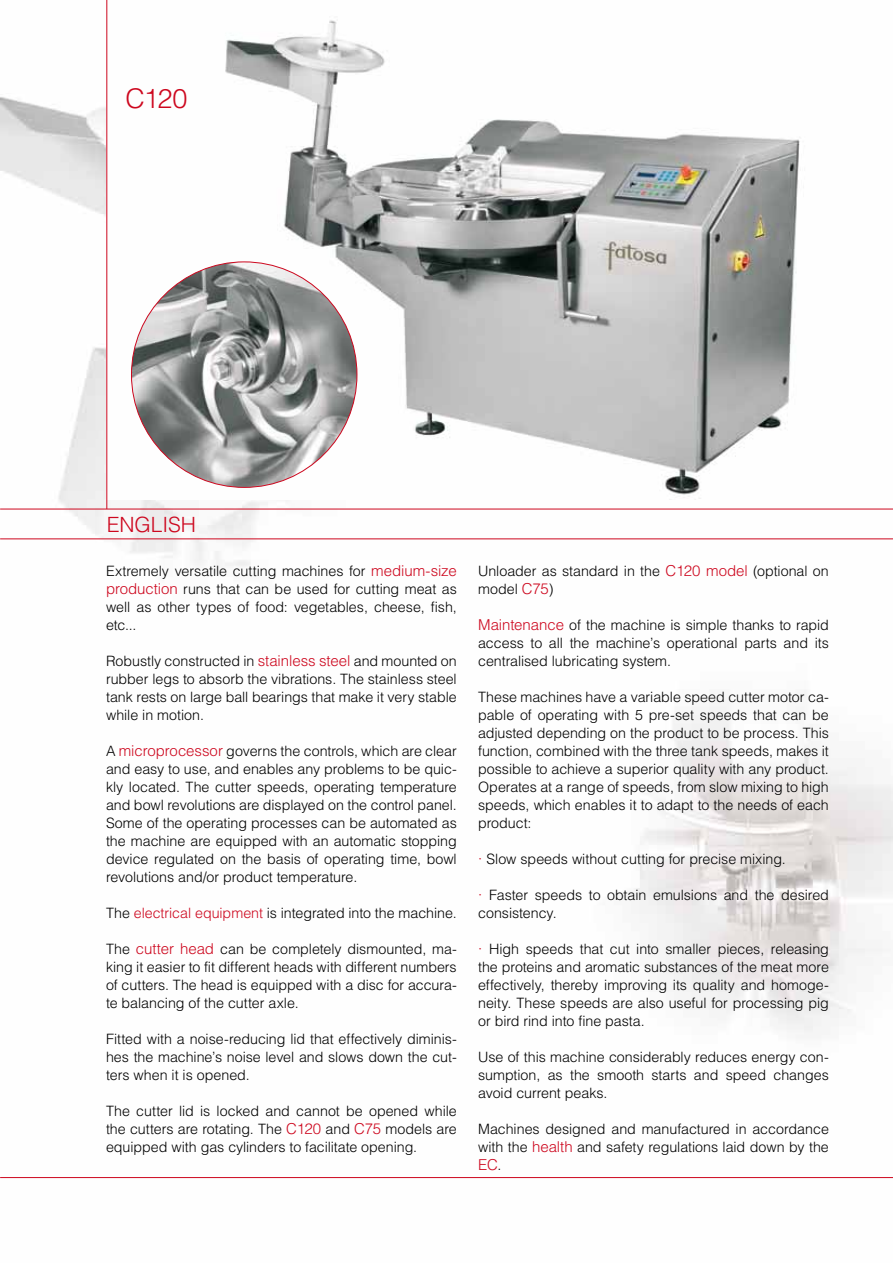
<style>
.page{position:relative;width:893px;height:1263px;background:#fff}
.page>*{position:absolute;margin:0;border:0;box-sizing:border-box;transform-origin:0 0}
.t1{font:300 27px "Helvetica LT Std";color:#cd071e}
.t2{font:300 21px "Helvetica LT Std";letter-spacing:-.005em;color:#cd071e}
.t3{font:300 15px "Helvetica LT Std";color:#cd071e}
.t4{font:300 14.25px/18px "Helvetica LT Std";letter-spacing:-.005em;color:#000;text-align:justify}
.s1{font-size:15px;color:#cd071e}
.s2{color:#cd071e}
.s3{font-size:14.25px;color:#000}
</style>
<div class="page">
<img style="left:0;top:97px;width:893px;height:1082px">
<img style="left:107px;top:0;width:786px;height:499px">
<hr style="left:0;top:1177px;width:893px;height:1px;background:#cd071e">
<hr style="left:106px;top:0;width:1px;height:509px;background:#cd071e">
<hr style="left:0;top:509px;width:893px;height:1px;background:#cd071e">
<hr style="left:0;top:538px;width:893px;height:1px;background:#cd071e">
<img style="left:131px;top:262px;width:226px;height:225px;border-radius:113px">
<h1 class="t1" style="left:126px;top:81px;width:63px">C120</h1>
<h2 class="t2" style="left:107px;top:511px;width:91px">ENGLISH</h2>
<p class="t4" style="left:106px;top:562px;width:352px">Extremely versatile cutting machines for <span class="s1">medium-size production</span> runs that can be used for cutting meat as well as other types of food: vegetables, cheese, fish, etc...</p>
<p class="t4" style="left:106px;top:652px;width:352px">Robustly constructed in <span class="s1">stainless steel</span> and mounted on rubber legs to absorb the vibrations. The stainless steel tank rests on large ball bearings that make it very stable while in motion.</p>
<p class="t4" style="left:106px;top:742px;width:352px">A <span class="s1">microprocessor</span> governs the controls, which are clear and easy to use, and enables any problems to be quic&shy;kly located. The cutter speeds, operating temperature and bowl revolutions are displayed on the control panel.<br>Some of the operating processes can be automated as the machine are equipped with an automatic stopping device regulated on the basis of operating time, bowl revolutions and/or product temperature.</p>
<p class="t4" style="left:106px;top:904px;width:352px">The <span class="s2">electrical equipment</span> is integrated into the machine.</p>
<p class="t4" style="left:106px;top:940px;width:352px">The <span class="s1">cutter head</span> can be completely dismounted, ma&shy;king it easier to fit different heads with different numbers of cutters. The head is equipped with a disc for accura&shy;te balancing of the cutter axle.</p>
<p class="t4" style="left:106px;top:1030px;width:352px">Fitted with a noise-reducing lid that effectively diminis&shy;hes the machine’s noise level and slows down the cut&shy;ters when it is opened.</p>
<p class="t4" style="left:106px;top:1102px;width:352px">The cutter lid is locked and cannot be opened while the cutters are rotating. The <span class="s1">C120</span> and <span class="s1">C75</span> models are equipped with gas cylinders to facilitate opening.</p>
<p class="t4" style="left:478px;top:562px;width:352px">Unloader as standard in the <span class="s1">C120 model</span> (optional on model <span class="s1">C75</span>)</p>
<p class="t4" style="left:478px;top:616px;width:352px"><span class="s1">Maintenance</span> of the machine is simple thanks to rapid access to all the machine’s operational parts and its centralised lubricating system.</p>
<p class="t4" style="left:478px;top:688px;width:352px">These machines have a variable speed cutter motor ca&shy;pable of operating with 5 pre-set speeds that can be adjusted depending on the product to be process. This function, combined with the three tank speeds, makes it possible to achieve a superior quality with any product.<br>Operates at a range of speeds, from slow mixing to high speeds, which enables it to adapt to the needs of each product:</p>
<p class="t4" style="left:478px;top:850px;width:309px"><span class="s1">·</span> Slow speeds without cutting for precise mixing.</p>
<p class="t4" style="left:478px;top:886px;width:352px"><span class="s1">·</span> Faster speeds to obtain emulsions and the desired consistency.</p>
<p class="t4" style="left:478px;top:940px;width:352px"><span class="s1">·</span> High speeds that cut into smaller pieces, releasing the proteins and aromatic substances of the meat more effectively, thereby improving its quality and homoge&shy;neity. These speeds are also useful for processing pig or bird rind into fine pasta.</p>
<p class="t4" style="left:478px;top:1048px;width:352px">Use of this machine considerably reduces energy con&shy;sumption, as the smooth starts and speed changes avoid current peaks.</p>
<p class="t4" style="left:478px;top:1120px;width:352px">Machines designed and manufactured in accordance with the <span class="s1">health</span> and safety regulations laid down by the</p>
<p class="t3" style="left:478px;top:1155px;width:25px">EC<span class="s3">.</span></p>
</div>
